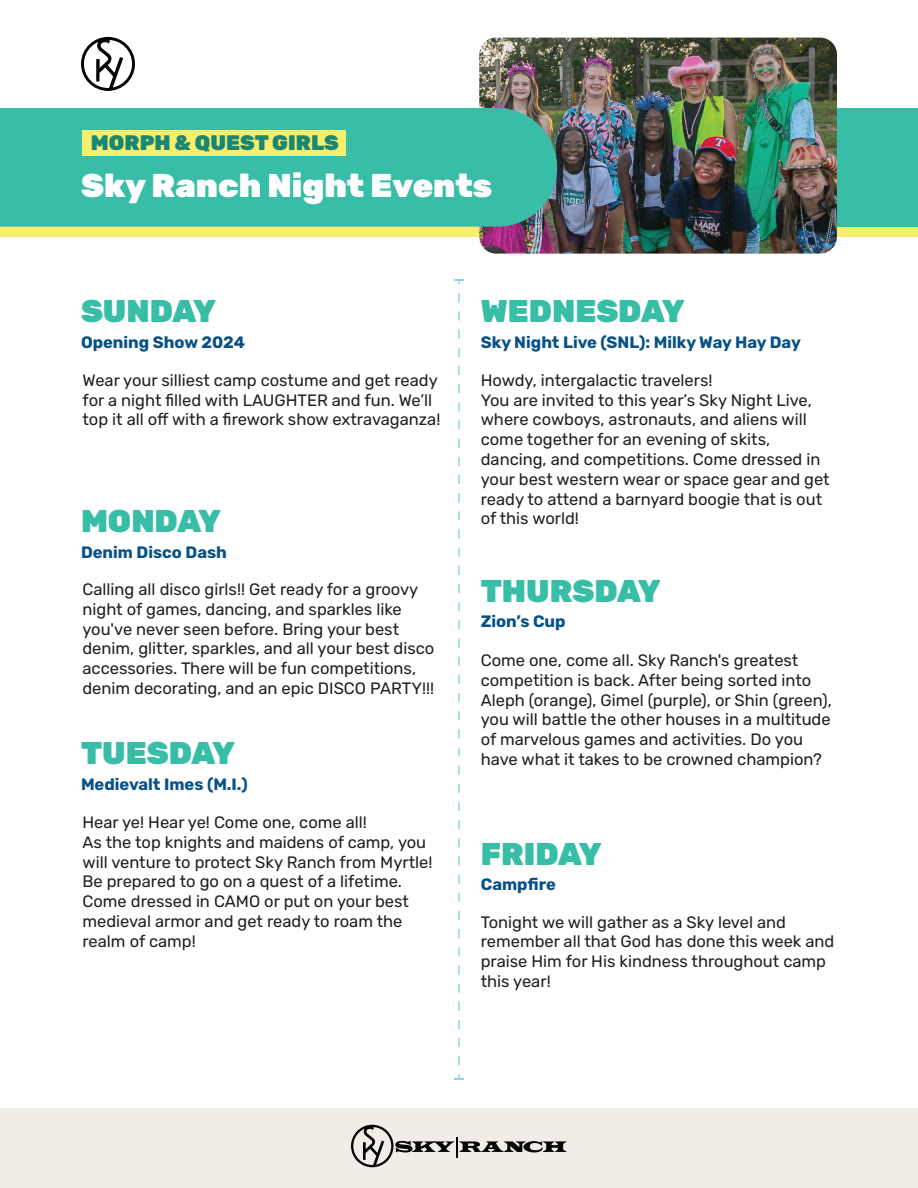
<style>
.page{position:relative;width:918px;height:1188px;background:#fff}
.page>*{position:absolute;margin:0;border:0;box-sizing:border-box;transform-origin:0 0}
.t1{font:900 33px "Rubik";color:#fff}
.t2{font:900 31.5px "Rubik";color:#38bda6}
.t3{font:900 21px "Rubik";color:#198773}
.t4{font:16.5px/19.8px "Rubik";color:#231f20}
.t5{font:700 16.5px "Rubik";color:#075187}
</style>
<div class="page">
<div style="left:0;top:108px;width:918px;height:129px;background:#f6ef6d"></div>
<svg style="left:81px;top:37px;width:54px;height:54px"></svg>
<img style="left:479px;top:38px;width:358px;height:216px">
<div style="left:0;top:108px;width:557px;height:119px;background:#38bda6"></div>
<div style="left:83px;top:130px;width:263px;height:25px;background:#f6ef6d"></div>
<div style="left:837px;top:108px;width:81px;height:119px;background:#38bda6"></div>
<div style="left:0;top:1108px;width:918px;height:80px;background:#f0ece6"></div>
<svg style="left:351px;top:1125px;width:216px;height:42px"></svg>
<svg style="left:454px;top:279px;width:10px;height:5px"></svg>
<svg style="left:454px;top:293px;width:10px;height:787px"></svg>
<p class="t3" style="left:91px;top:130px;width:249px">MORPH &amp; QUEST GIRLS</p>
<h1 class="t1" style="left:81px;top:165px;width:413px">Sky Ranch Night Events</h1>
<h2 class="t2" style="left:81px;top:292px;width:136px">SUNDAY</h2>
<p class="t5" style="left:81px;top:332px;width:166px">Opening Show 2024</p>
<p class="t4" style="left:83px;top:371px;width:359px">Wear your silliest camp costume and get ready for a night filled with LAUGHTER and fun. We’ll top it all off with a firework show extravaganza!</p>
<h2 class="t2" style="left:81px;top:503px;width:141px">MONDAY</h2>
<p class="t5" style="left:81px;top:543px;width:147px">Denim Disco Dash</p>
<p class="t4" style="left:83px;top:580px;width:353px">Calling all disco girls!! Get ready for a groovy night of games, dancing, and sparkles like you've never seen before. Bring your best denim, glitter, sparkles, and all your best disco accessories. There will be fun competitions, denim decorating, and an epic DISCO PARTY!!!</p>
<h2 class="t2" style="left:81px;top:735px;width:155px">TUESDAY</h2>
<p class="t5" style="left:81px;top:775px;width:168px">Medievalt Imes (M.I.)</p>
<p class="t4" style="left:83px;top:813px;width:351px">Hear ye! Hear ye! Come one, come all!<br>As the top knights and maidens of camp, you will venture to protect Sky Ranch from Myrtle!<br>Be prepared to go on a quest of a lifetime.<br>Come dressed in CAMO or put on your best medieval armor and get ready to roam the realm of camp!</p>
<h2 class="t2" style="left:481px;top:292px;width:205px">WEDNESDAY</h2>
<p class="t5" style="left:481px;top:332px;width:322px">Sky Night Live (SNL): Milky Way Hay Day</p>
<p class="t4" style="left:481px;top:371px;width:351px">Howdy, intergalactic travelers!<br>You are invited to this year’s Sky Night Live, where cowboys, astronauts, and aliens will come together for an evening of skits, dancing, and competitions. Come dressed in your best western wear or space gear and get ready to attend a barnyard boogie that is out of this world!</p>
<h2 class="t2" style="left:481px;top:572px;width:181px">THURSDAY</h2>
<p class="t5" style="left:481px;top:612px;width:86px">Zion’s Cup</p>
<p class="t4" style="left:481px;top:651px;width:353px">Come one, come all. Sky Ranch's greatest competition is back. After being sorted into Aleph (orange), Gimel (purple), or Shin (green), you will battle the other houses in a multitude of marvelous games and activities. Do you have what it takes to be crowned champion?</p>
<h2 class="t2" style="left:481px;top:835px;width:122px">FRIDAY</h2>
<p class="t5" style="left:481px;top:875px;width:77px">Campfire</p>
<p class="t4" style="left:481px;top:912px;width:355px">Tonight we will gather as a Sky level and remember all that God has done this week and praise Him for His kindness throughout camp this year!</p>
</div>
